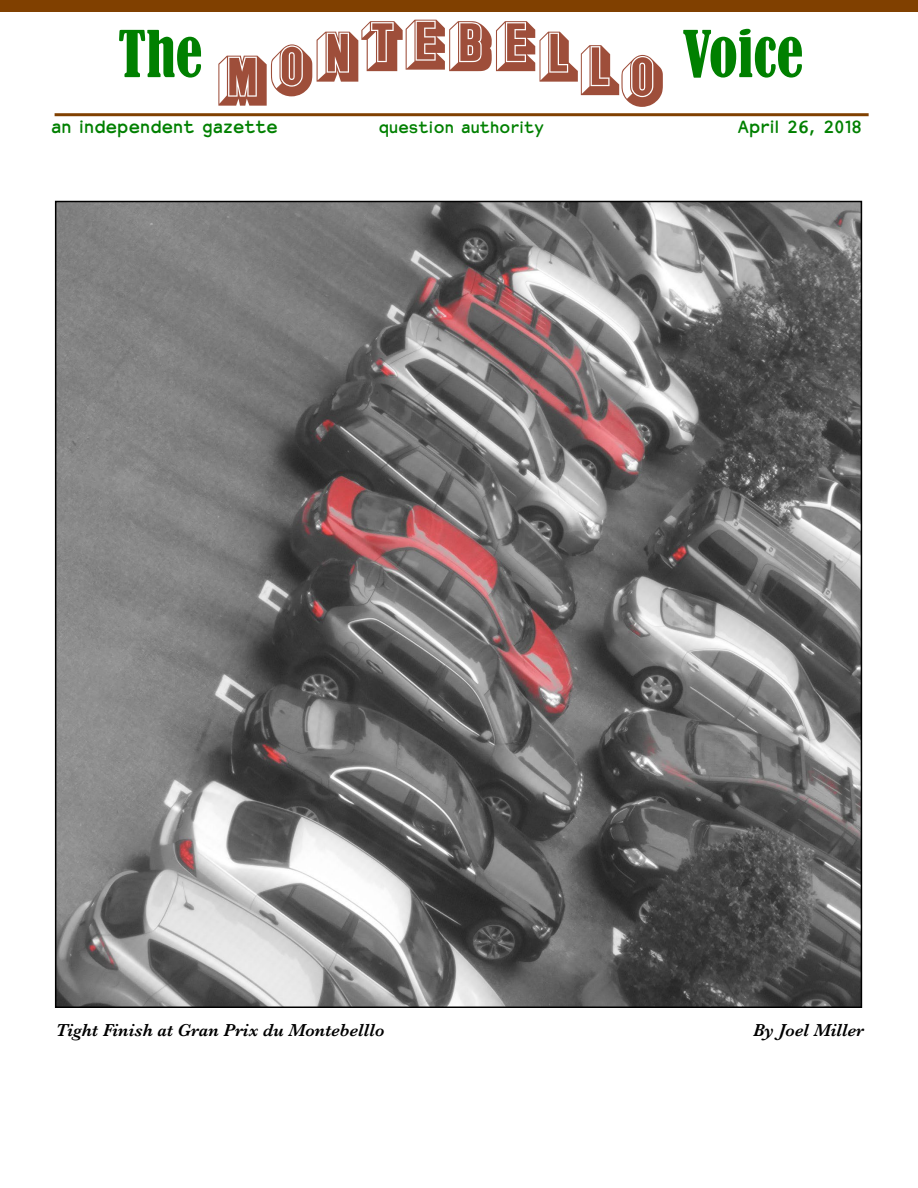
<style>
.page{position:relative;width:918px;height:1188px;background:#fff}
.page>*{position:absolute;margin:0;border:0;box-sizing:border-box;transform-origin:0 0}
.t1{font:75px "Buxom D";color:#9e4e3a}
.t2{font:19.5px "Abolon";color:#008000}
.t3{font:italic 600 18px "Baskerville";color:#000}
.t4{font:18px "Abolon";color:#008000}
.s1{font-family:"Bernard";font-stretch:condensed;font-size:60px;color:#008000}
</style>
<div class="page">
<div style="left:0;top:0;width:918px;height:12px;background:#804000"></div>
<hr style="left:55px;top:113px;width:814px;height:3px;background:#804000">
<img style="left:58px;top:204px;width:801px;height:801px">
<h1 class="t1" style="left:118px;top:16px;width:687px"><span class="s1">The</span> MONTEBELLO <span class="s1">Voice</span></h1>
<p class="t2" style="left:51px;top:115px;width:228px">an independent gazette</p>
<p class="t4" style="left:379px;top:117px;width:167px">question authority</p>
<p class="t2" style="left:737px;top:115px;width:126px">April 26, 2018</p>
<p class="t3" style="left:56px;top:1018px;width:330px">Tight Finish at Gran Prix du Montebelllo</p>
<p class="t3" style="left:753px;top:1018px;width:112px">By Joel Miller</p>
</div>
